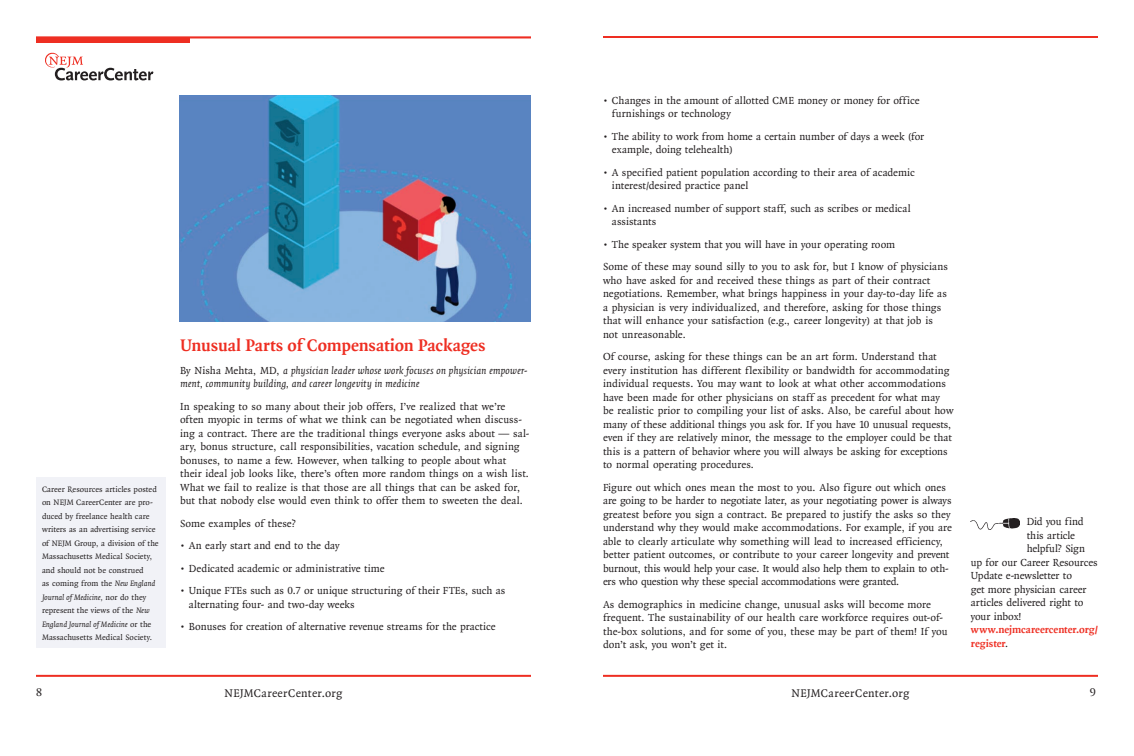
<style>
.page{position:relative;width:1134px;height:756px;background:#fff}
.page>*{position:absolute;margin:0;border:0;box-sizing:border-box;transform-origin:0 0}
.t1{font:700 18px "OTNEJM Quadraat";letter-spacing:-.005em;color:#ee2e22}
.t2{font:12px "OTNEJM Quadraat";letter-spacing:.025em;color:#231f20}
.t3{font:11px/13.5px "OTNEJM Quadraat";letter-spacing:.005em;color:#231f20}
.t4{font:italic 11px/13.5px "OTNEJM Quadraat";letter-spacing:.005em;color:#231f20}
.t5{font:700 11px/13.5px "OTNEJM Quadraat";color:#ee2e22}
.t6{font:11px "OTNEJM Quadraat";letter-spacing:-.02em;color:#231f20}
.t7{font:11px "OTNEJM Quadraat";letter-spacing:-.015em;color:#231f20}
.t8{font:8.5px/13.5px "OTNEJM Quadraat";color:#231f20}
.s1{font-style:italic}
.s2{font-style:normal}
.s3{font-weight:400;color:#231f20}
</style>
<div class="page">
<hr style="left:603px;top:675px;width:495px;height:2px;background:#ee2e22">
<hr style="left:603px;top:36px;width:495px;height:2px;background:#ee2e22">
<img style="left:970px;top:518px;width:50px;height:11px">
<hr style="left:36px;top:675px;width:495px;height:2px;background:#ee2e22">
<hr style="left:36px;top:36px;width:495px;height:2px;background:#ee2e22">
<svg style="left:45px;top:52px;width:108px;height:28px"></svg>
<hr style="left:36px;top:38px;width:154px;height:4px;background:#ee2e22">
<img style="left:179px;top:95px;width:352px;height:226px">
<div style="left:36px;top:478px;width:130px;height:170px;background:#f1f2f7"></div>
<p class="t8" style="left:42px;top:482px;width:118px">Career Resources articles posted on NEJM CareerCenter are pro&shy;duced by freelance health care writers as an advertising service of NEJM Group, a division of the<br>Massachusetts Medical Society, and should not be construed<br>as coming from the <span class="s1">New England<br>Journal of Medicine,</span> nor do they represent the views of the <span class="s1">New<br>England Journal of Medicine</span> or the<br>Massachusetts Medical Society.</p>
<h1 class="t1" style="left:180px;top:335px;width:307px">Unusual Parts of Compensation Packages</h1>
<p class="t4" style="left:180px;top:363px;width:349px"><span class="s2">By Nisha Mehta, MD,</span> a physician leader whose work focuses on physician empower&shy;ment, community building, and career longevity in medicine</p>
<p class="t3" style="left:180px;top:400px;width:351px">In speaking to so many about their job offers, I’ve realized that we’re often myopic in terms of what we think can be negotiated when discuss&shy;ing a contract. There are the traditional things everyone asks about — sal&shy;ary, bonus structure, call responsibilities, vacation schedule, and signing bonuses, to name a few. However, when talking to people about what their ideal job looks like, there’s often more random things on a wish list.<br>What we fail to realize is that those are all things that can be asked for, but that nobody else would even think to offer them to sweeten the deal.</p>
<p class="t3" style="left:180px;top:517px;width:117px">Some examples of these?</p>
<p class="t3" style="left:180px;top:539px;width:161px">• An early start and end to the day</p>
<p class="t3" style="left:180px;top:562px;width:206px">• Dedicated academic or administrative time</p>
<p class="t3" style="left:189px;top:584px;width:318px;text-indent:-9px">• Unique FTEs such as 0.7 or unique structuring of their FTEs, such as alternating four- and two-day weeks</p>
<p class="t3" style="left:180px;top:620px;width:317px">• Bonuses for creation of alternative revenue streams for the practice</p>
<p class="t2" style="left:36px;top:685px;width:8px">8</p>
<p class="t2" style="left:225px;top:686px;width:119px">NEJMCareerCenter.org</p>
<p class="t3" style="left:612px;top:94px;width:309px;text-indent:-9px">• Changes in the amount of allotted CME money or money for office furnishings or technology</p>
<p class="t3" style="left:612px;top:130px;width:314px;text-indent:-9px">• The ability to work from home a certain number of days a week (for example, doing telehealth)</p>
<p class="t3" style="left:612px;top:166px;width:304px;text-indent:-9px">• A specified patient population according to their area of academic interest/desired practice panel</p>
<p class="t3" style="left:612px;top:202px;width:300px;text-indent:-9px">• An increased number of support staff, such as scribes or medical assistants</p>
<p class="t3" style="left:603px;top:233px;width:347px;line-height:22.5px">• The speaker system that you will have in your operating room<br>Some of these may sound silly to you to ask for, but I know of physicians</p>
<p class="t3" style="left:603px;top:274px;width:345px">who have asked for and received these things as part of their contract negotiations. Remember, what brings happiness in your day-to-day life as a physician is very individualized, and therefore, asking for those things that will enhance your satisfaction (e.g., career longevity) at that job is not unreasonable.</p>
<p class="t3" style="left:603px;top:350px;width:352px">Of course, asking for these things can be an art form. Understand that every institution has different flexibility or bandwidth for accommodating individual requests. You may want to look at what other accommodations have been made for other physicians on staff as precedent for what may<br>be realistic prior to compiling your list of asks. Also, be careful about how many of these additional things you ask for. If you have 10 unusual requests, even if they are relatively minor, the message to the employer could be that this is a pattern of behavior where you will always be asking for exceptions to normal operating procedures.</p>
<p class="t3" style="left:603px;top:481px;width:350px">Figure out which ones mean the most to you. Also figure out which ones are going to be harder to negotiate later, as your negotiating power is always greatest before you sign a contract. Be prepared to justify the asks so they understand why they would make accommodations. For example, if you are able to clearly articulate why something will lead to increased efficiency, better patient outcomes, or contribute to your career longevity and prevent burnout, this would help your case. It would also help them to explain to oth&shy;ers who question why these special accommodations were granted.</p>
<p class="t3" style="left:603px;top:598px;width:346px">As demographics in medicine change, unusual asks will become more frequent. The sustainability of our health care workforce requires out-of&shy;the-box solutions, and for some of you, these may be part of them! If you don’t ask, you won’t get it.</p>
<p class="t6" style="left:1027px;top:515px;width:58px">Did you find</p>
<p class="t3" style="left:1027px;top:529px;width:50px">this article</p>
<p class="t6" style="left:1027px;top:542px;width:60px">helpful? Sign</p>
<p class="t3" style="left:971px;top:556px;width:128px">up for our Career Resources</p>
<p class="t3" style="left:971px;top:569px;width:103px">Update e-newsletter to</p>
<p class="t3" style="left:971px;top:583px;width:117px">get more physician career</p>
<p class="t3" style="left:971px;top:596px;width:114px">articles delivered right to</p>
<p class="t7" style="left:971px;top:610px;width:52px">your inbox!</p>
<p class="t5" style="left:971px;top:623px;width:129px">www.nejmcareercenter.org/ register<span class="s3">.</span></p>
<p class="t2" style="left:792px;top:686px;width:119px">NEJMCareerCenter.org</p>
<p class="t2" style="left:1090px;top:685px;width:8px">9</p>
</div>
